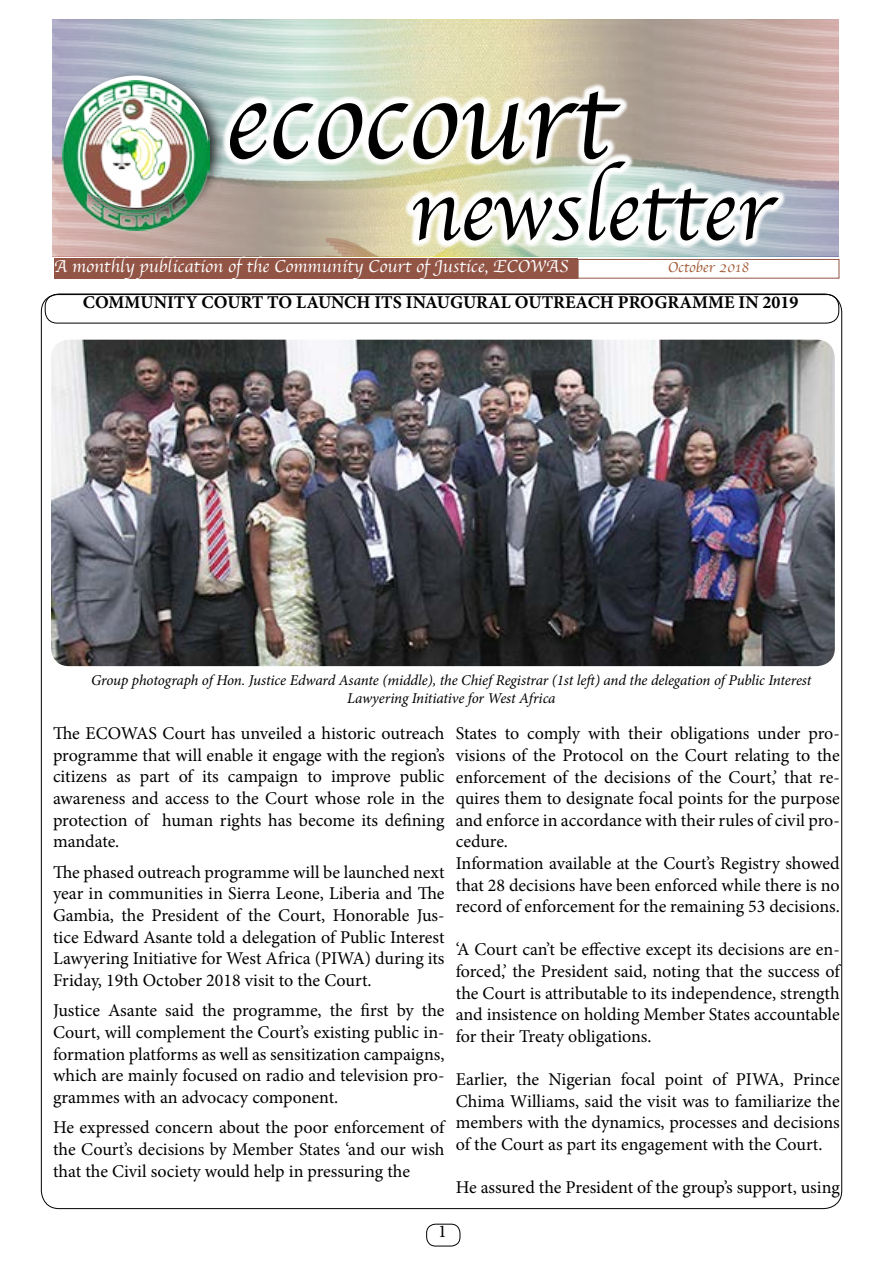
<style>
.page{position:relative;width:893px;height:1263px;background:#fff}
.page>*{position:absolute;margin:0;border:0;box-sizing:border-box;transform-origin:0 0}
.t1{font:117px "Apple Chancery";color:#000}
.t2{font:90px "Apple Chancery";color:#000}
.t3{font:18px/21.6px "Minion Pro";color:#000;text-align:justify}
.t4{font:700 18px "Minion Pro";color:#000}
.t5{font:18px "Apple Chancery";color:#fff}
.t6{font:italic 15px/18px "Minion Pro";letter-spacing:-.01em;color:#000;text-align:center}
.t7{font:15px "Apple Chancery";color:#a25a35}
</style>
<div class="page">
<svg style="left:53px;top:20px;width:786px;height:236px;background:#c2baae"></svg>
<svg style="left:227px;top:84px;width:402px;height:82px;fill:#f8f9f6"></svg>
<svg style="left:404px;top:153px;width:382px;height:95px"></svg>
<div style="left:54px;top:258px;width:524px;height:20px;background:#925445"></div>
<div style="left:578px;top:259px;width:261px;height:19px;border:1px solid #925445"></div>
<div style="left:45px;top:294px;width:794px;height:29px;border:1px solid #000;border-radius:12px"></div>
<div style="left:426px;top:1224px;width:34px;height:22px;border:1px solid #000;border-radius:9px"></div>
<img style="left:51px;top:340px;width:784px;height:326px">
<div style="left:59px;top:70px;width:168px;height:157px;background:#000;opacity:.84"></div>
<img style="left:62px;top:80px;width:148px;height:150px">
<h1 class="t1" style="left:224px;top:27px;width:391px">ecocourt</h1>
<h2 class="t2" style="left:409px;top:139px;width:366px">newsletter</h2>
<p class="t5" style="left:54px;top:252px;width:516px">A monthly publication of the Community Court of Justice, ECOWAS</p>
<p class="t7" style="left:668px;top:255px;width:83px">October 2018</p>
<p class="t4" style="left:83px;top:289px;width:717px">COMMUNITY COURT TO LAUNCH ITS INAUGURAL OUTREACH PROGRAMME IN 2019</p>
<p class="t6" style="left:91px;top:671px;width:722px">Group photograph of Hon. Justice Edward Asante (middle), the Chief Registrar (1st left) and the delegation of Public Interest<br>Lawyering Initiative for West Africa</p>
<p class="t3" style="left:53px;top:723px;width:393px">The ECOWAS Court has unveiled a historic outreach programme that will enable it engage with the region’s citizens as part of its campaign to improve public awareness and access to the Court whose role in the protection of human rights has become its defining mandate.</p>
<p class="t3" style="left:53px;top:861px;width:393px">The phased outreach programme will be launched next year in communities in Sierra Leone, Liberia and The Gambia, the President of the Court, Honorable Jus&shy;tice Edward Asante told a delegation of Public Interest Lawyering Initiative for West Africa (PIWA) during its Friday, 19th October 2018 visit to the Court.</p>
<p class="t3" style="left:53px;top:1000px;width:393px">Justice Asante said the programme, the first by the Court, will complement the Court’s existing public in&shy;formation platforms as well as sensitization campaigns, which are mainly focused on radio and television pro&shy;grammes with an advocacy component.</p>
<p class="t3" style="left:53px;top:1117px;width:393px">He expressed concern about the poor enforcement of the Court’s decisions by Member States ‘and our wish that the Civil society would help in pressuring the</p>
<p class="t3" style="left:456px;top:723px;width:386px;text-align:left">States to comply with their obligations under pro&shy;visions of the Protocol on the Court relating to the enforcement of the decisions of the Court,’ that re&shy;quires them to designate focal points for the purpose and enforce in accordance with their rules of civil pro&shy;cedure.<br>Information available at the Court’s Registry showed that 28 decisions have been enforced while there is no record of enforcement for the remaining 53 decisions.</p>
<p class="t3" style="left:456px;top:939px;width:386px">‘A Court can’t be effective except its decisions are en&shy;forced,’ the President said, noting that the success of the Court is attributable to its independence, strength and insistence on holding Member States accountable for their Treaty obligations.</p>
<p class="t3" style="left:456px;top:1068px;width:386px">Earlier, the Nigerian focal point of PIWA, Prince Chima Williams, said the visit was to familiarize the members with the dynamics, processes and decisions of the Court as part its engagement with the Court.</p>
<p class="t3" style="left:456px;top:1176px;width:386px">He assured the President of the group’s support, using</p>
<p class="t3" style="left:438px;top:1221px;width:10px">1</p>
</div>
